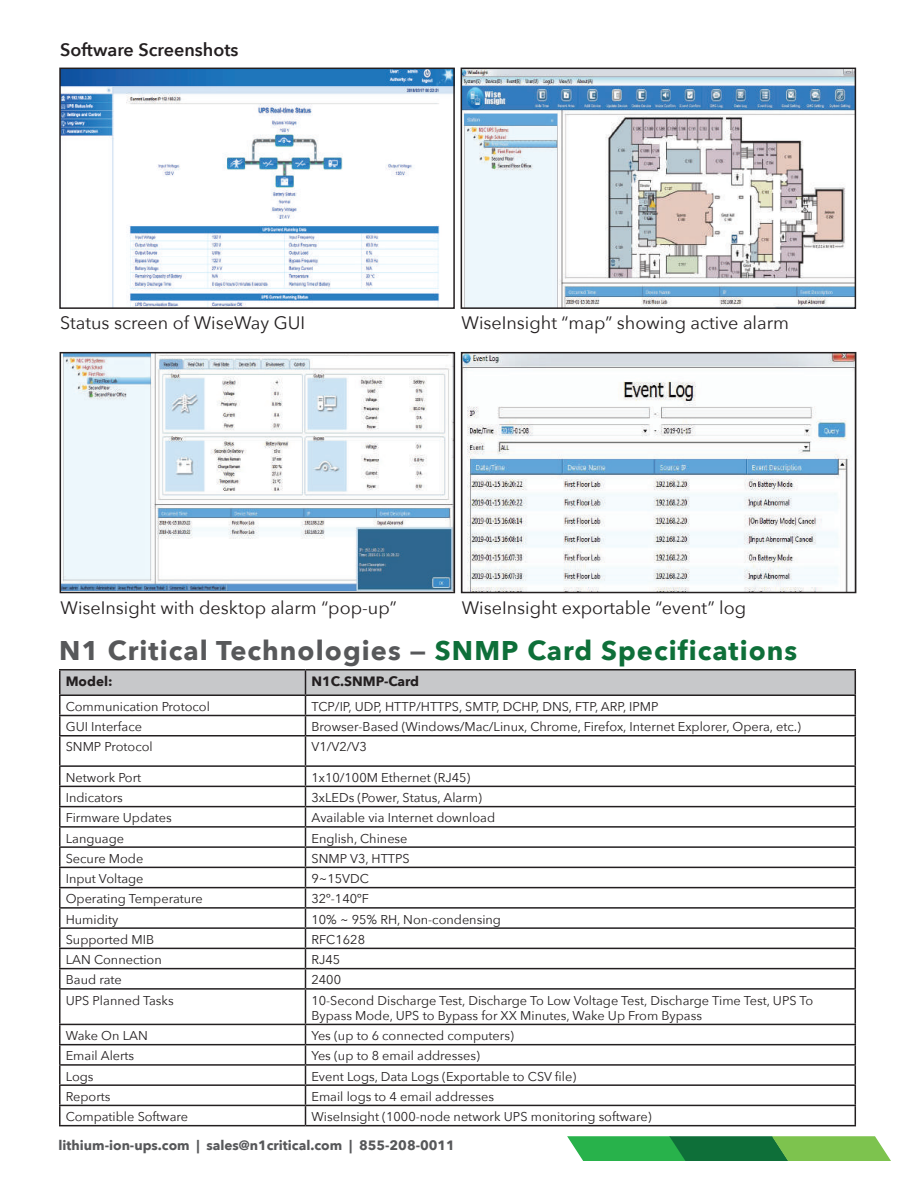
<style>
.page{position:relative;width:918px;height:1188px;background:#fff}
.page>*{position:absolute;margin:0;border:0;box-sizing:border-box;transform-origin:0 0}
.t1{font:700 27px "Avenir Next";letter-spacing:.04em;color:#57585a}
.t2{font:18px "Avenir Next";color:#231f20}
.t3{font:600 18px "Avenir Next";color:#231f20}
.t4{font:700 13.5px "Avenir Next";color:#57585a}
.t5{font:700 13.5px "Avenir Next";color:#231f20}
.t6{font:12.75px/15.3px "Avenir Next";color:#231f20}
.s1{color:#0e6f39}
</style>
<div class="page">
<svg style="left:567px;top:1136px;width:324px;height:25px;background:#47a650"></svg>
<hr style="left:59px;top:669px;width:247px;height:1px;background:#231f20">
<hr style="left:306px;top:669px;width:550px;height:1px;background:#231f20">
<svg style="left:59px;top:670px;width:797px;height:318px"></svg>
<hr style="left:59px;top:988px;width:247px;height:2px;background:#231f20">
<hr style="left:59px;top:990px;width:2px;height:34px;background:#231f20">
<hr style="left:306px;top:988px;width:550px;height:2px;background:#231f20">
<hr style="left:305px;top:990px;width:1px;height:34px;background:#231f20">
<hr style="left:855px;top:990px;width:1px;height:34px;background:#231f20">
<hr style="left:59px;top:1024px;width:247px;height:1px;background:#231f20">
<hr style="left:306px;top:1024px;width:550px;height:1px;background:#231f20">
<hr style="left:59px;top:1044px;width:247px;height:1px;background:#231f20">
<hr style="left:306px;top:1044px;width:550px;height:1px;background:#231f20">
<hr style="left:59px;top:1064px;width:247px;height:2px;background:#231f20">
<hr style="left:306px;top:1064px;width:550px;height:2px;background:#231f20">
<hr style="left:59px;top:1084px;width:247px;height:2px;background:#231f20">
<hr style="left:306px;top:1084px;width:550px;height:2px;background:#231f20">
<hr style="left:59px;top:1105px;width:247px;height:1px;background:#231f20">
<svg style="left:59px;top:1025px;width:2px;height:100px"></svg>
<hr style="left:306px;top:1105px;width:550px;height:1px;background:#231f20">
<svg style="left:305px;top:1025px;width:1px;height:100px"></svg>
<svg style="left:855px;top:1025px;width:1px;height:100px"></svg>
<hr style="left:59px;top:1125px;width:247px;height:1px;background:#231f20">
<hr style="left:306px;top:1125px;width:550px;height:1px;background:#231f20">
<img style="left:62px;top:71px;width:390px;height:235px">
<div style="left:59px;top:68px;width:396px;height:241px;border:2px solid #231f20"></div>
<img style="left:464px;top:71px;width:389px;height:235px">
<div style="left:461px;top:68px;width:395px;height:241px;border:2px solid #231f20"></div>
<img style="left:63px;top:355px;width:389px;height:235px">
<div style="left:60px;top:352px;width:395px;height:241px;border:2px solid #231f20"></div>
<img style="left:464px;top:355px;width:389px;height:235px">
<div style="left:461px;top:352px;width:395px;height:241px;border:2px solid #231f20"></div>
<h2 class="t3" style="left:60px;top:34px;width:180px">Software Screenshots</h2>
<h2 class="t2" style="left:60px;top:308px;width:247px">Status screen of WiseWay GUI</h2>
<h2 class="t2" style="left:462px;top:308px;width:329px">WiseInsight “map” showing active alarm</h2>
<h2 class="t2" style="left:61px;top:592px;width:338px">WiseInsight with desktop alarm “pop-up”</h2>
<h2 class="t2" style="left:462px;top:592px;width:286px">WiseInsight exportable “event” log</h2>
<h1 class="t1" style="left:59px;top:627px;width:740px">N1 Critical Technologies — <span class="s1">SNMP Card Specifications</span></h1>
<p class="t5" style="left:66px;top:670px;width:48px">Model:</p>
<p class="t5" style="left:311px;top:670px;width:109px">N1C.SNMP-Card</p>
<p class="t6" style="left:66px;top:698px;width:146px">Communication Protocol</p>
<p class="t6" style="left:312px;top:698px;width:349px">TCP/IP, UDP, HTTP/HTTPS, SMTP, DCHP, DNS, FTP, ARP, IPMP</p>
<p class="t6" style="left:66px;top:719px;width:78px">GUI Interface</p>
<p class="t6" style="left:312px;top:719px;width:491px">Browser-Based (Windows/Mac/Linux, Chrome, Firefox, Internet Explorer, Opera, etc.)</p>
<p class="t6" style="left:66px;top:739px;width:88px">SNMP Protocol</p>
<p class="t6" style="left:312px;top:739px;width:57px">V1/V2/V3</p>
<p class="t6" style="left:66px;top:769px;width:77px">Network Port</p>
<p class="t6" style="left:312px;top:769px;width:160px">1x10/100M Ethernet (RJ45)</p>
<p class="t6" style="left:66px;top:789px;width:59px">Indicators</p>
<p class="t6" style="left:312px;top:789px;width:172px">3xLEDs (Power, Status, Alarm)</p>
<p class="t6" style="left:66px;top:810px;width:108px">Firmware Updates</p>
<p class="t6" style="left:312px;top:810px;width:185px">Available via Internet download</p>
<p class="t6" style="left:66px;top:830px;width:60px">Language</p>
<p class="t6" style="left:312px;top:830px;width:98px">English, Chinese</p>
<p class="t6" style="left:66px;top:850px;width:79px">Secure Mode</p>
<p class="t6" style="left:312px;top:850px;width:100px">SNMP V3, HTTPS</p>
<p class="t6" style="left:66px;top:870px;width:79px">Input Voltage</p>
<p class="t6" style="left:312px;top:870px;width:59px">9~15VDC</p>
<p class="t6" style="left:66px;top:891px;width:139px">Operating Temperature</p>
<p class="t6" style="left:312px;top:891px;width:59px">32º-140ºF</p>
<p class="t6" style="left:66px;top:911px;width:54px">Humidity</p>
<p class="t6" style="left:312px;top:911px;width:191px">10% ~ 95% RH, Non-condensing</p>
<p class="t6" style="left:66px;top:931px;width:90px">Supported MIB</p>
<p class="t6" style="left:312px;top:931px;width:55px">RFC1628</p>
<p class="t6" style="left:66px;top:951px;width:98px">LAN Connection</p>
<p class="t6" style="left:312px;top:951px;width:30px">RJ45</p>
<p class="t6" style="left:66px;top:972px;width:58px">Baud rate</p>
<p class="t6" style="left:312px;top:972px;width:31px">2400</p>
<p class="t6" style="left:66px;top:992px;width:109px">UPS Planned Tasks</p>
<p class="t6" style="left:312px;top:992px;width:503px">10-Second Discharge Test, Discharge To Low Voltage Test, Discharge Time Test, UPS To<br>Bypass Mode, UPS to Bypass for XX Minutes, Wake Up From Bypass</p>
<p class="t6" style="left:66px;top:1027px;width:84px">Wake On LAN</p>
<p class="t6" style="left:312px;top:1027px;width:204px">Yes (up to 6 connected computers)</p>
<p class="t6" style="left:66px;top:1048px;width:70px">Email Alerts</p>
<p class="t6" style="left:312px;top:1048px;width:170px">Yes (up to 8 email addresses)</p>
<p class="t6" style="left:66px;top:1068px;width:29px">Logs</p>
<p class="t6" style="left:312px;top:1068px;width:266px">Event Logs, Data Logs (Exportable to CSV file)</p>
<p class="t6" style="left:66px;top:1088px;width:46px">Reports</p>
<p class="t6" style="left:312px;top:1088px;width:184px">Email logs to 4 email addresses</p>
<p class="t6" style="left:66px;top:1108px;width:124px">Compatible Software</p>
<p class="t6" style="left:312px;top:1108px;width:342px">WiseInsight (1000-node network UPS monitoring software)</p>
<p class="t4" style="left:59px;top:1133px;width:398px">lithium-ion-ups.com | sales@n1critical.com | 855-208-0011</p>
</div>
